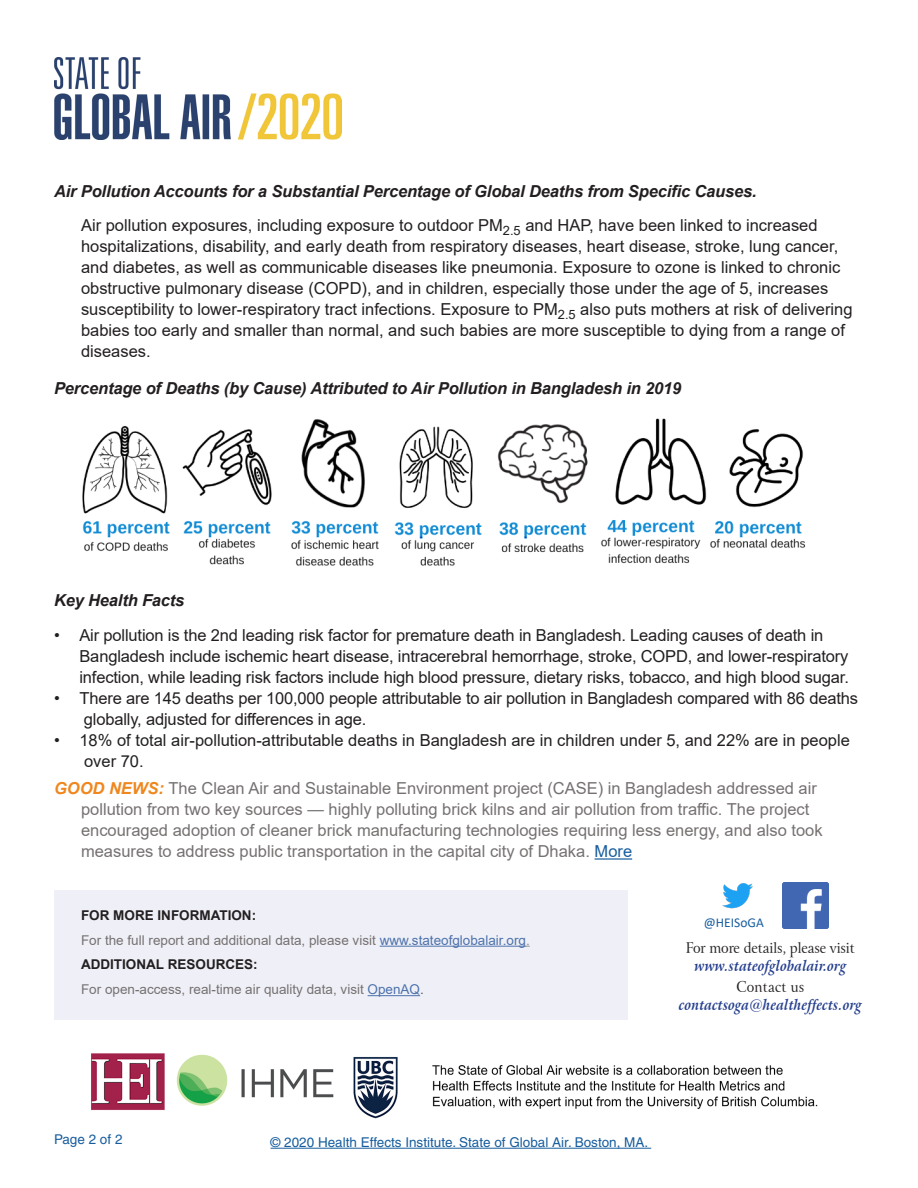
<style>
.page{position:relative;width:918px;height:1188px;background:#fff}
.page>*{position:absolute;margin:0;border:0;box-sizing:border-box;transform-origin:0 0}
.t1{font:16.5px/21px "Arial";color:#231f20}
.t2{font:16.5px/21px "Arial";color:#767171}
.t3{font:italic 700 16.5px "Arial";letter-spacing:-.01em;color:#231f20}
.t4{font:italic 700 14.85px "Arrus BT";letter-spacing:.01em;color:#253f8e;scale:.91 1}
.t5{font:14.85px "Arrus BT";letter-spacing:-.01em;color:#231f20;scale:.91 1}
.t6{font:14.85px "Arrus BT";letter-spacing:.01em;color:#231f20;scale:.91 1}
.t7{font:13.5px/24.8px "Arial";color:#767171}
.t8{font:13.5px "Helvetica";color:#175d9e}
.t9{font:13.5px "Calibri";color:#175d9e}
.s1{font-weight:700;font-style:italic}
.s2{font-weight:700;font-style:italic;color:#ef871e}
.s3{color:#175d9e}
.s4{font-weight:700;color:#231f20}
.s5{color:#4d72ac}
.s6{color:#918e8e}
.s7{color:#57585a}
</style>
<div class="page">
<img style="left:54px;top:58px;width:288px;height:82px">
<hr style="left:271px;top:1148px;width:380px;height:1px;background:#175d9e">
<img style="left:91px;top:1053px;width:727px;height:66px">
<img style="left:782px;top:882px;width:47px;height:47px">
<img style="left:722px;top:883px;width:31px;height:26px">
<img style="left:82px;top:418px;width:724px;height:148px">
<hr style="left:595px;top:858px;width:37px;height:2px;background:#175d9e">
<div style="left:54px;top:890px;width:573px;height:130px;background:#eff0f7"></div>
<hr style="left:380px;top:946px;width:146px;height:1px;background:#4d72ac">
<hr style="left:368px;top:995px;width:52px;height:1px;background:#4d72ac">
<p class="t1" style="left:81px;top:174px;width:738px;line-height:34.5px;text-indent:-27px"><span class="s1">Air Pollution Accounts for a Substantial Percentage of Global Deaths from Specific Causes.<br></span>Air pollution exposures, including exposure to outdoor PM<sub>2.5</sub> and HAP, have been linked to increased</p>
<p class="t1" style="left:81px;top:236px;width:773px">hospitalizations, disability, and early death from respiratory diseases, heart disease, stroke, lung cancer, and diabetes, as well as communicable diseases like pneumonia. Exposure to ozone is linked to chronic obstructive pulmonary disease (COPD), and in children, especially those under the age of 5, increases susceptibility to lower-respiratory tract infections. Exposure to PM<sub>2.5</sub> also puts mothers at risk of delivering babies too early and smaller than normal, and such babies are more susceptible to dying from a range of diseases.</p>
<p class="t3" style="left:54px;top:378px;width:629px">Percentage of Deaths (by Cause) Attributed to Air Pollution in Bangladesh in 2019</p>
<p class="t3" style="left:54px;top:589px;width:132px">Key Health Facts</p>
<p class="t1" style="left:79px;top:624px;width:771px;text-indent:-25px">• Air pollution is the 2nd leading risk factor for premature death in Bangladesh. Leading causes of death in<br>Bangladesh include ischemic heart disease, intracerebral hemorrhage, stroke, COPD, and lower-respiratory infection, while leading risk factors include high blood pressure, dietary risks, tobacco, and high blood sugar.</p>
<p class="t1" style="left:84px;top:687px;width:776px;text-indent:-30px">• There are 145 deaths per 100,000 people attributable to air pollution in Bangladesh compared with 86 deaths globally, adjusted for differences in age.</p>
<p class="t1" style="left:84px;top:729px;width:767px;text-indent:-30px">• 18% of total air-pollution-attributable deaths in Bangladesh are in children under 5, and 22% are in people over 70.</p>
<p class="t2" style="left:81px;top:778px;width:743px;text-indent:-27px"><span class="s2">GOOD NEWS:</span> The Clean Air and Sustainable Environment project (CASE) in Bangladesh addressed air pollution from two key sources — highly polluting brick kilns and air pollution from traffic. The project encouraged adoption of cleaner brick manufacturing technologies requiring less energy, and also took measures to address public transportation in the capital city of Dhaka. <span class="s3">More</span></p>
<p class="t7" style="left:81px;top:903px;width:450px"><span class="s4">FOR MORE INFORMATION:<br></span>For the full report and additional data, please visit <span class="s5">www.stateofglobalair.org</span><span class="s6">.<br></span><span class="s4">ADDITIONAL RESOURCES:<br></span>For open-access, real-time air quality data, visit <span class="s5">OpenAQ</span><span class="s7">.</span></p>
<p class="t9" style="left:704px;top:913px;width:62px">@HEISoGA</p>
<p class="t5" style="left:686px;top:938px;width:187px">For more details, please visit</p>
<p class="t4" style="left:695px;top:956px;width:168px">www.stateofglobalair.org</p>
<p class="t6" style="left:737px;top:978px;width:76px">Contact us</p>
<p class="t4" style="left:679px;top:996px;width:202px">contactsoga@healtheffects.org</p>
<p class="t8" style="left:54px;top:1132px;width:70px">Page 2 of 2</p>
<p class="t8" style="left:271px;top:1134px;width:379px">© 2020 Health Effects Institute. State of Global Air. Boston, MA.</p>
</div>
